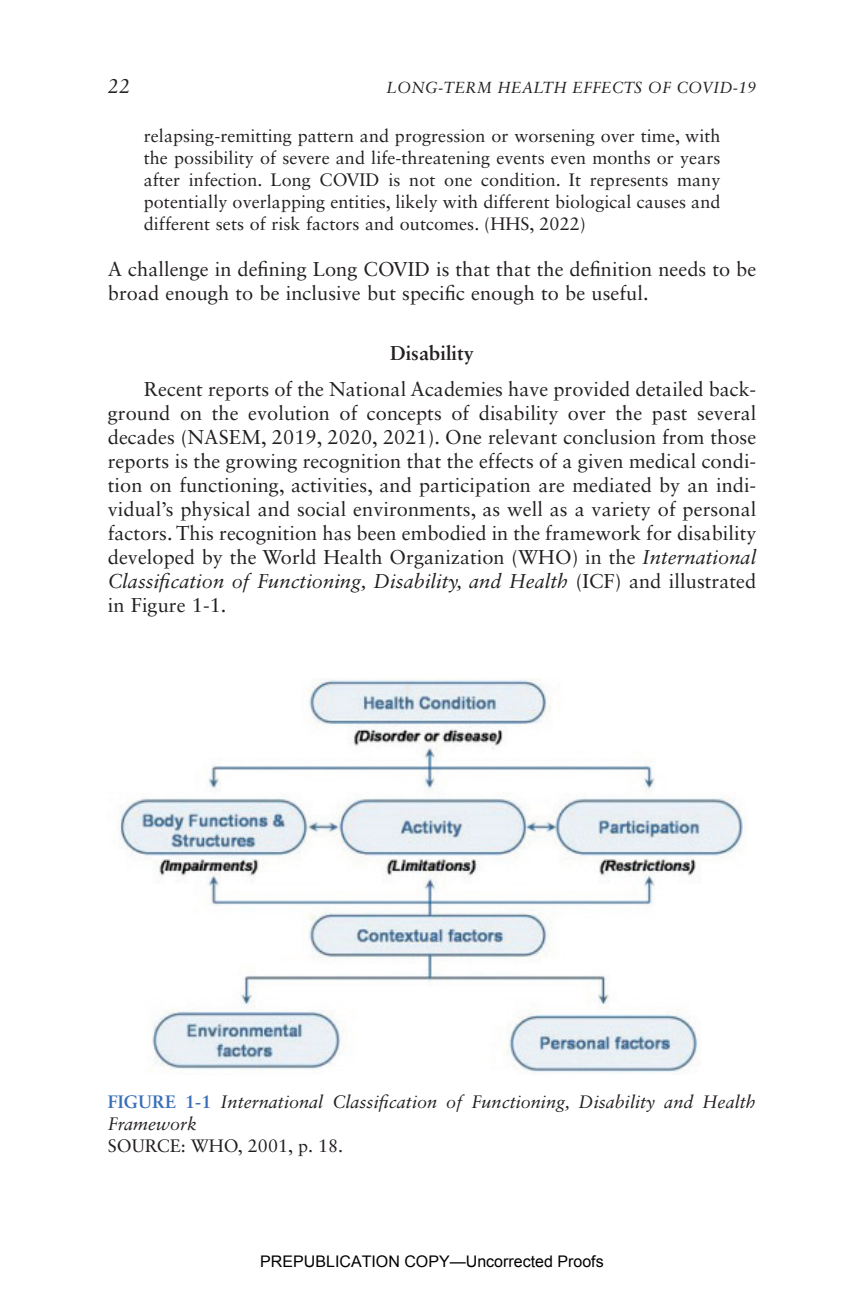
<style>
.page{position:relative;width:864px;height:1296px;background:#fff}
.page>*{position:absolute;margin:0;border:0;box-sizing:border-box;transform-origin:0 0}
.t1{font:20px/24px "Sabon LT Std";letter-spacing:.005em;color:#231f20}
.t2{font:700 20px "Sabon LT Std";letter-spacing:.005em;color:#231f20}
.t3{font:italic 20px "Sabon LT Std";color:#231f20}
.t4{font:18px/22px "Sabon LT Std";letter-spacing:.005em;color:#231f20;text-align:justify}
.t5{font:italic 18px/22px "Sabon LT Std";letter-spacing:.005em;color:#231f20}
.t6{font:16px "Arial";color:#000}
.t7{font:italic 16px "Sabon LT Std";letter-spacing:.005em;color:#231f20}
.s1{font-style:italic}
.s2{font-weight:700;font-style:normal;color:#396eb7}
</style>
<div class="page">
<img style="left:119px;top:678px;width:624px;height:395px">
<p class="t3" style="left:108px;top:74px;width:24px">22</p>
<p class="t7" style="left:386px;top:78px;width:371px">LONG-TERM HEALTH EFFECTS OF COVID-19</p>
<p class="t4" style="left:144px;top:124px;width:578px">relapsing-remitting pattern and progression or worsening over time, with the possibility of severe and life-threatening events even months or years after infection. Long COVID is not one condition. It represents many potentially overlapping entities, likely with different biological causes and different sets of risk factors and outcomes. (HHS, 2022)</p>
<p class="t1" style="left:108px;top:256px;width:650px">A challenge in defining Long COVID is that that the definition needs to be broad enough to be inclusive but specific enough to be useful.</p>
<p class="t2" style="left:390px;top:340px;width:85px">Disability</p>
<p class="t1" style="left:108px;top:376px;width:650px;text-align:justify;text-indent:36px">Recent reports of the National Academies have provided detailed back&shy;ground on the evolution of concepts of disability over the past several decades (NASEM, 2019, 2020, 2021). One relevant conclusion from those reports is the growing recognition that the effects of a given medical condi&shy;tion on functioning, activities, and participation are mediated by an indi&shy;vidual’s physical and social environments, as well as a variety of personal factors. This recognition has been embodied in the framework for disability developed by the World Health Organization (WHO) in the <span class="s1">International Classification of Functioning, Disability, and Health</span> (ICF) and illustrated in Figure 1-1.</p>
<p class="t5" style="left:108px;top:1090px;width:649px"><span class="s2">FIGURE 1-1</span> International Classification of Functioning, Disability and Health<br>Framework</p>
<p class="t4" style="left:108px;top:1134px;width:237px">SOURCE: WHO, 2001, p. 18.</p>
<p class="t6" style="left:260px;top:1250px;width:345px">PREPUBLICATION COPY—Uncorrected Proofs</p>
</div>
